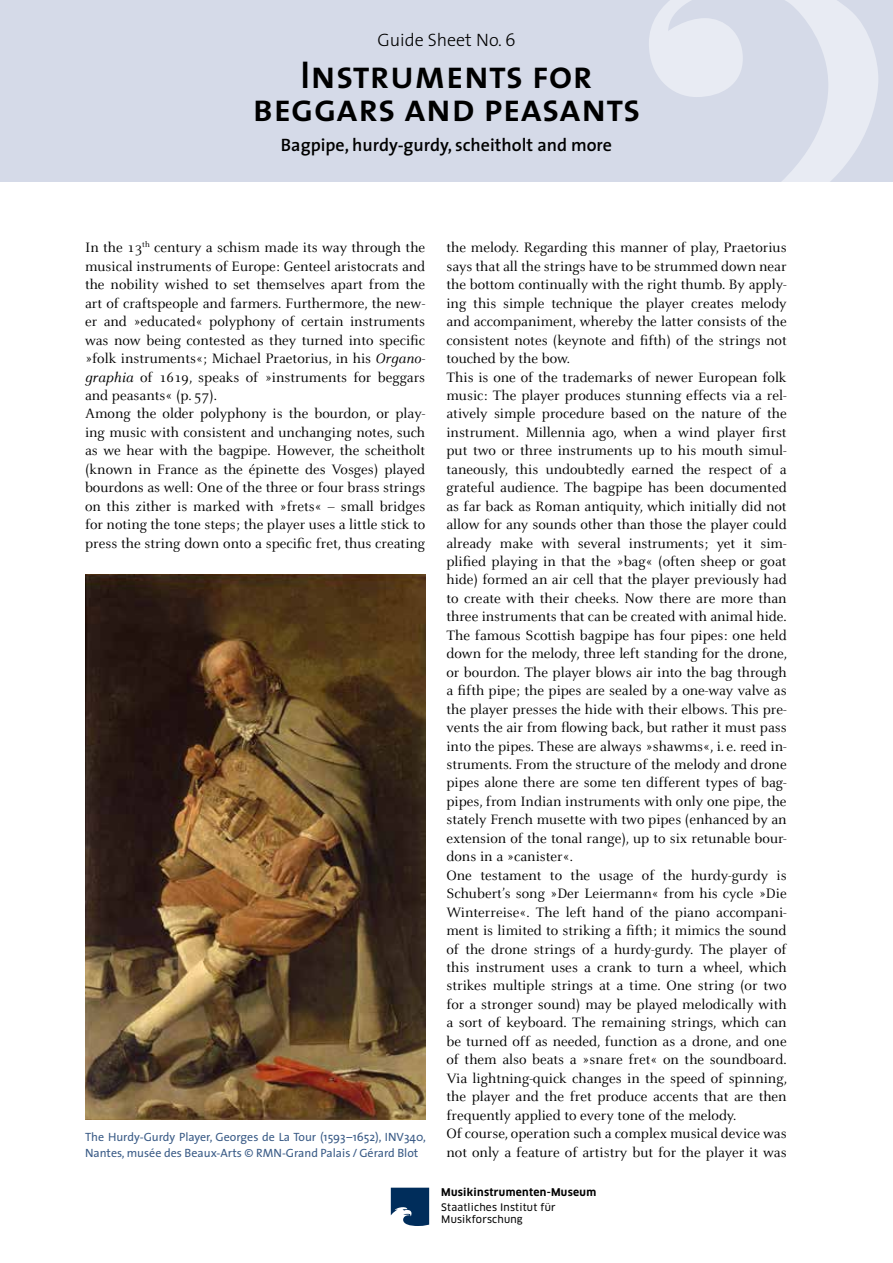
<style>
.page{position:relative;width:893px;height:1263px;background:#fff}
.page>*{position:absolute;margin:0;border:0;box-sizing:border-box;transform-origin:0 0}
.t1{font:39px/33px "The Sans Semi Bold Caps";color:#000;text-align:center}
.t2{font:600 18px "The Sans";color:#000}
.t3{font:300 18px "The Sans";color:#000}
.t4{font:15px/18.5px "Celeste";color:#000}
.t5{font:12px/15.8px "The Sans";color:#3b5c87}
.t6{font:700 10.35px "Clan OT";letter-spacing:.03em;color:#000}
.t7{font:10.2px/12.1px "Clan OT News";letter-spacing:.02em;color:#000}
.s1{font-style:italic}
</style>
<div class="page">
<div style="left:0;top:0;width:893px;height:182px;background:#d5dae8"></div>
<svg style="left:649px;top:0;width:229px;height:182px"></svg>
<svg style="left:391px;top:1188px;width:38px;height:38px"></svg>
<img style="left:85px;top:574px;width:340px;height:545px">
<p class="t3" style="left:377px;top:25px;width:140px">Guide Sheet No. 6</p>
<h1 class="t1" style="left:252px;top:57px;width:390px">Instruments for beggars and peasants</h1>
<p class="t2" style="left:281px;top:129px;width:333px">Bagpipe, hurdy-gurdy, scheitholt and more</p>
<p class="t4" style="left:85px;top:239px;width:342px">In the 13<sup>th</sup> century a schism made its way through the musical instruments of Europe: Genteel aristocrats and the nobility wished to set themselves apart from the art of craftspeople and farmers. Furthermore, the new&shy;er and »educated« polyphony of certain instruments was now being contested as they turned into specific »folk instruments«; Michael Praetorius, in his <span class="s1">Organo&shy;graphia</span> of 1619, speaks of »instruments for beggars and peasants« (p. 57).<br>Among the older polyphony is the bourdon, or play&shy;ing music with consistent and unchanging notes, such as we hear with the bagpipe. However, the scheitholt (known in France as the épinette des Vosges) played bourdons as well: One of the three or four brass strings on this zither is marked with »frets« – small bridges for noting the tone steps; the player uses a little stick to press the string down onto a specific fret, thus creating</p>
<p class="t4" style="left:446px;top:239px;width:342px">the melody. Regarding this manner of play, Praetorius says that all the strings have to be strummed down near the bottom continually with the right thumb. By apply&shy;ing this simple technique the player creates melody and accompaniment, whereby the latter consists of the consistent notes (keynote and fifth) of the strings not touched by the bow.<br>This is one of the trademarks of newer European folk music: The player produces stunning effects via a rel&shy;atively simple procedure based on the nature of the instrument. Millennia ago, when a wind player first put two or three instruments up to his mouth simul&shy;taneously, this undoubtedly earned the respect of a grateful audience. The bagpipe has been documented as far back as Roman antiquity, which initially did not allow for any sounds other than those the player could already make with several instruments; yet it sim&shy;plified playing in that the »bag« (often sheep or goat hide) formed an air cell that the player previously had to create with their cheeks. Now there are more than three instruments that can be created with animal hide.<br>The famous Scottish bagpipe has four pipes: one held down for the melody, three left standing for the drone, or bourdon. The player blows air into the bag through a fifth pipe; the pipes are sealed by a one-way valve as the player presses the hide with their elbows. This pre&shy;vents the air from flowing back, but rather it must pass into the pipes. These are always »shawms«, i. e. reed in&shy;struments. From the structure of the melody and drone pipes alone there are some ten different types of bag&shy;pipes, from Indian instruments with only one pipe, the stately French musette with two pipes (enhanced by an extension of the tonal range), up to six retunable bour&shy;dons in a »canister«.<br>One testament to the usage of the hurdy-gurdy is Schubert’s song »Der Leiermann« from his cycle »Die Winterreise«. The left hand of the piano accompani&shy;ment is limited to striking a fifth; it mimics the sound of the drone strings of a hurdy-gurdy. The player of this instrument uses a crank to turn a wheel, which strikes multiple strings at a time. One string (or two for a stronger sound) may be played melodically with a sort of keyboard. The remaining strings, which can be turned off as needed, function as a drone, and one of them also beats a »snare fret« on the soundboard.<br>Via lightning-quick changes in the speed of spinning, the player and the fret produce accents that are then frequently applied to every tone of the melody.<br>Of course, operation such a complex musical device was not only a feature of artistry but for the player it was</p>
<p class="t6" style="left:441px;top:1186px;width:156px">Musikinstrumenten-Museum</p>
<p class="t7" style="left:441px;top:1201px;width:116px">Staatliches Institut für<br>Musikforschung</p>
<p class="t5" style="left:85px;top:1128px;width:342px">The Hurdy-Gurdy Player, Georges de La Tour (1593–1652), INV340,<br>Nantes, musée des Beaux-Arts © RMN-Grand Palais / Gérard Blot</p>
</div>
